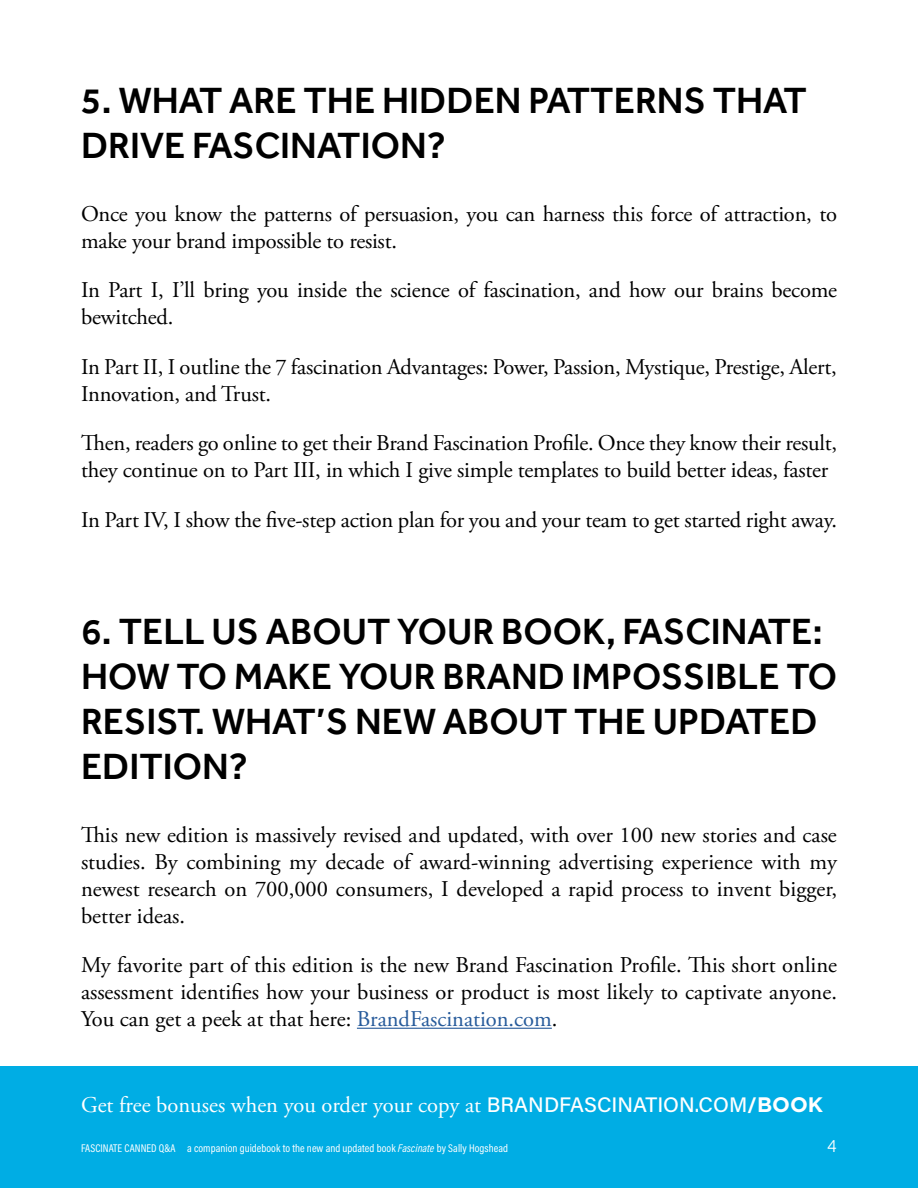
<style>
.page{position:relative;width:918px;height:1188px;background:#fff}
.page>*{position:absolute;margin:0;border:0;box-sizing:border-box;transform-origin:0 0}
.t1{font:500 37.5px/45px "Effra";color:#000}
.t2{font:22.5px/27px "Adobe Garamond Pro";letter-spacing:-.01em;color:#000}
.t3{font:22.5px "Adobe Garamond Pro";color:#fff}
.t4{font:300 18px "Acumin Pro";color:#fff}
.t5{font:11.25px "Acumin Pro Cond";letter-spacing:.005em;color:#fff}
.s1{color:#275b9b}
.s2{font-family:"Acumin Pro";font-weight:500;font-size:21px}
.s3{font-family:"Acumin Pro";font-weight:700;font-size:21px}
.s4{font-family:"Gotham";font-weight:700;font-size:21px}
.s5{font-style:italic}
</style>
<div class="page">
<div style="left:0;top:1066px;width:918px;height:122px;background:#00ade4"></div>
<hr style="left:357px;top:1028px;width:195px;height:1px;background:#275b9b">
<h1 class="t1" style="left:81px;top:77px;width:727px">5. WHAT ARE THE HIDDEN PATTERNS THAT<br>DRIVE FASCINATION?</h1>
<p class="t2" style="left:81px;top:201px;width:758px">Once you know the patterns of persuasion, you can harness this force of attraction, to make your brand impossible to resist.</p>
<p class="t2" style="left:81px;top:277px;width:758px">In Part I, I’ll bring you inside the science of fascination, and how our brains become bewitched.</p>
<p class="t2" style="left:81px;top:354px;width:757px">In Part II, I outline the 7 fascination Advantages: Power, Passion, Mystique, Prestige, Alert,<br>Innovation, and Trust.</p>
<p class="t2" style="left:81px;top:430px;width:758px">Then, readers go online to get their Brand Fascination Profile. Once they know their result, they continue on to Part III, in which I give simple templates to build better ideas, faster</p>
<p class="t2" style="left:81px;top:507px;width:758px">In Part IV, I show the five-step action plan for you and your team to get started right away.</p>
<h1 class="t1" style="left:81px;top:608px;width:757px">6. TELL US ABOUT YOUR BOOK, FASCINATE:<br>HOW TO MAKE YOUR BRAND IMPOSSIBLE TO<br>RESIST. WHAT’S NEW ABOUT THE UPDATED<br>EDITION?</h1>
<p class="t2" style="left:81px;top:822px;width:758px;text-align:justify">This new edition is massively revised and updated, with over 100 new stories and case studies. By combining my decade of award-winning advertising experience with my newest research on 700,000 consumers, I developed a rapid process to invent bigger, better ideas.</p>
<p class="t2" style="left:81px;top:952px;width:758px;text-align:justify">My favorite part of this edition is the new Brand Fascination Profile. This short online assessment identifies how your business or product is most likely to captivate anyone.<br>You can get a peek at that here: <span class="s1">BrandFascination.com</span>.</p>
<p class="t3" style="left:81px;top:1091px;width:744px">Get free bonuses when you order your copy at <span class="s2">BRANDFASCINATION.COM</span><span class="s3">/</span><span class="s4">BOOK</span></p>
<p class="t5" style="left:81px;top:1141px;width:429px">FASCINATE CANNED Q&amp;A a companion guidebook to the new and updated book <span class="s5">Fascinate</span> by Sally Hogshead</p>
<p class="t4" style="left:827px;top:1133px;width:11px">4</p>
</div>
